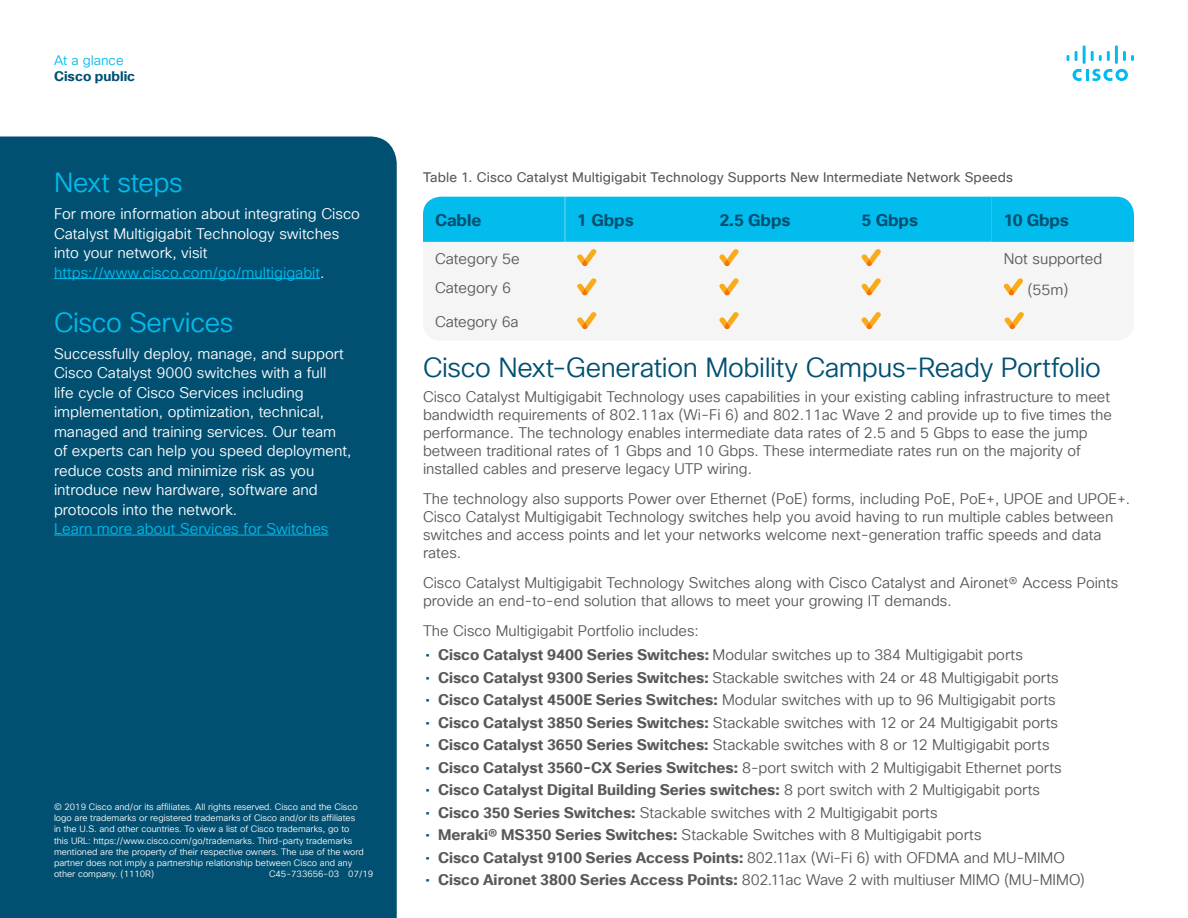
<style>
.page{position:relative;width:1188px;height:918px;background:#fff}
.page>*{position:absolute;margin:0;border:0;box-sizing:border-box;transform-origin:0 0}
.Body{font:27px "Cisco Sans TT Light";letter-spacing:-.015em;color:#005073}
.Subhead2_Blue{font:27px "Cisco Sans TT Light";letter-spacing:-.015em;color:#01bcec}
.Body-2{font:700 16.5px "Cisco Sans TT";color:#005073}
.Subhead3_Indigo{font:700 16.5px "Cisco Sans TT";letter-spacing:-.005em;color:#005073}
.Subhead3_Blue{font:700 16.5px "Cisco Sans TT";letter-spacing:-.005em;color:#005073}
.Body-3{font:15px/18px "Cisco Sans TT Light";color:#57585a}
.Body_White{font:15px/19.5px "Cisco Sans TT Light";color:#fff}
.t1{font:700 15px "Cisco Sans TT";color:#57585a}
.Bullet{font:15px "Cisco Sans TT Light";letter-spacing:-.005em;color:#57585a}
.FigureCaption{font:13.5px "Cisco Sans TT";letter-spacing:.01em;color:#57585a}
.t2{font:700 13.5px "Cisco Sans TT";color:#005073}
.t3{font:13.5px "Cisco Sans TT Light";color:#01bcec}
.t4{font:9px/11.2px "Cisco Sans TT Light";color:#fff}
.s1{color:#01bcec}
.s2{font-family:"Cisco Sans TT";color:#005073}
.s3{font-family:"Cisco Sans TT";font-weight:700}
.s4{font-weight:400;color:#005073}
.s5{font-family:"Cisco Sans TT Light";font-weight:400}
</style>
<div class="page">
<svg style="left:1073px;top:69px;width:55px;height:12px"></svg>
<svg style="left:1067px;top:55px;width:2px;height:6px"></svg>
<svg style="left:1075px;top:51px;width:3px;height:10px"></svg>
<hr style="left:1083px;top:45px;width:3px;height:19px;background:#01bcec">
<svg style="left:1091px;top:51px;width:19px;height:10px"></svg>
<hr style="left:1115px;top:45px;width:3px;height:19px;background:#01bcec">
<svg style="left:1123px;top:51px;width:11px;height:10px"></svg>
<div style="left:0;top:136px;width:397px;height:782px;background:#015072"></div>
<hr style="left:54px;top:278px;width:266px;height:1px;background:#01bcec">
<hr style="left:54px;top:535px;width:275px;height:1px;background:#01bcec">
<div style="left:423px;top:197px;width:711px;height:45px;background:#01bcec"></div>
<svg style="left:577px;top:249px;width:20px;height:17px"></svg>
<svg style="left:719px;top:249px;width:20px;height:17px"></svg>
<svg style="left:861px;top:249px;width:20px;height:17px"></svg>
<svg style="left:577px;top:278px;width:20px;height:17px"></svg>
<svg style="left:719px;top:278px;width:20px;height:17px"></svg>
<svg style="left:861px;top:278px;width:20px;height:17px"></svg>
<svg style="left:577px;top:312px;width:20px;height:17px"></svg>
<svg style="left:719px;top:312px;width:20px;height:17px"></svg>
<svg style="left:861px;top:312px;width:20px;height:17px"></svg>
<svg style="left:1003px;top:278px;width:21px;height:52px"></svg>
<p class="t3" style="left:54px;top:51px;width:71px">At a glance</p>
<p class="t2" style="left:54px;top:67px;width:83px">Cisco public</p>
<p class="Subhead2_Blue" style="left:54px;top:165px;width:130px">Next steps</p>
<p class="Body_White" style="left:54px;top:205px;width:308px">For more information about integrating Cisco Catalyst Multigigabit Technology switches into your network, visit <span class="s1">https://www.cisco.com/go/multigigabit</span>.</p>
<p class="Subhead2_Blue" style="left:54px;top:305px;width:181px">Cisco Services</p>
<p class="Body_White" style="left:54px;top:344px;width:299px">Successfully deploy, manage, and support Cisco Catalyst 9000 switches with a full<br>life cycle of Cisco Services including implementation, optimization, technical, managed and training services. Our team of experts can help you speed deployment, reduce costs and minimize risk as you introduce new hardware, software and protocols into the network.<br><span class="s1">Learn more about Services for Switches</span></p>
<p class="t4" style="left:54px;top:801px;width:311px">© 2019 Cisco and/or its affiliates. All rights reserved. Cisco and the Cisco logo are trademarks or registered trademarks of Cisco and/or its affiliates in the U.S. and other countries. To view a list of Cisco trademarks, go to this URL: https://www.cisco.com/go/trademarks. Third-party trademarks mentioned are the property of their respective owners. The use of the word partner does not imply a partnership relationship between Cisco and any other company. (1110R)</p>
<p class="t4" style="left:269px;top:869px;width:106px">C45-733656-03 07/19</p>
<p class="FigureCaption" style="left:423px;top:168px;width:592px">Table 1. Cisco Catalyst Multigigabit Technology Supports New Intermediate Network Speeds</p>
<p class="Subhead3_Blue" style="left:435px;top:209px;width:48px">Cable</p>
<p class="Body-2" style="left:577px;top:209px;width:58px">1 Gbps</p>
<p class="Body-2" style="left:719px;top:209px;width:73px">2.5 Gbps</p>
<p class="Body-2" style="left:862px;top:209px;width:58px">5 Gbps</p>
<p class="Subhead3_Indigo" style="left:1004px;top:209px;width:67px">10 Gbps</p>
<p class="Body-3" style="left:435px;top:250px;width:86px">Category 5e</p>
<p class="Body-3" style="left:1004px;top:250px;width:100px">Not supported</p>
<p class="Body-3" style="left:435px;top:279px;width:78px">Category 6</p>
<p class="Body-3" style="left:1028px;top:282px;width:43px">(55m)</p>
<p class="Bullet" style="left:435px;top:312px;width:85px">Category 6a</p>
<p class="Body" style="left:423px;top:350px;width:679px">Cisco Next-Generation Mobility Campus-Ready Portfolio</p>
<p class="Body-3" style="left:423px;top:389px;width:690px">Cisco Catalyst Multigigabit Technology uses capabilities in your existing cabling infrastructure to meet bandwidth requirements of 802.11ax (Wi-Fi 6) and 802.11ac Wave 2 and provide up to five times the performance. The technology enables intermediate data rates of 2.5 and 5 Gbps to ease the jump between traditional rates of 1 Gbps and 10 Gbps. These intermediate rates run on the majority of installed cables and preserve legacy UTP wiring.</p>
<p class="Body-3" style="left:423px;top:491px;width:709px">The technology also supports Power over Ethernet (PoE) forms, including PoE, PoE+, UPOE and UPOE+.<br>Cisco Catalyst Multigigabit Technology switches help you avoid having to run multiple cables between switches and access points and let your networks welcome next-generation traffic speeds and data rates.</p>
<p class="Body-3" style="left:423px;top:575px;width:697px">Cisco Catalyst Multigigabit Technology Switches along with Cisco Catalyst and Aironet® Access Points provide an end-to-end solution that allows to meet your growing IT demands.</p>
<p class="Body-3" style="left:423px;top:623px;width:277px">The Cisco Multigigabit Portfolio includes:</p>
<p class="Body-3" style="left:425px;top:647px;width:599px"><span class="s2">•</span> <span class="s3">Cisco Catalyst 9400 Series Switches:</span> Modular switches up to 384 Multigigabit ports</p>
<p class="Body-3" style="left:425px;top:669px;width:635px"><span class="s2">•</span> <span class="s3">Cisco Catalyst 9300 Series Switches:</span> Stackable switches with 24 or 48 Multigigabit ports</p>
<p class="Body-3" style="left:425px;top:692px;width:632px"><span class="s2">•</span> <span class="s3">Cisco Catalyst 4500E Series Switches:</span> Modular switches with up to 96 Multigigabit ports</p>
<p class="Body-3" style="left:425px;top:714px;width:634px"><span class="s2">•</span> <span class="s3">Cisco Catalyst 3850 Series Switches:</span> Stackable switches with 12 or 24 Multigigabit ports</p>
<p class="Body-3" style="left:425px;top:737px;width:626px"><span class="s2">•</span> <span class="s3">Cisco Catalyst 3650 Series Switches:</span> Stackable switches with 8 or 12 Multigigabit ports</p>
<p class="Body-3" style="left:425px;top:759px;width:638px"><span class="s2">•</span> <span class="s3">Cisco Catalyst 3560-CX Series Switches:</span> 8-port switch with 2 Multigigabit Ethernet ports</p>
<p class="t1" style="left:425px;top:780px;width:616px"><span class="s4">•</span> Cisco Catalyst Digital Building Series switches: <span class="s5">8 port switch with 2 Multigigabit ports</span></p>
<p class="Body-3" style="left:425px;top:804px;width:514px"><span class="s2">•</span> <span class="s3">Cisco 350 Series Switches:</span> Stackable switches with 2 Multigigabit ports</p>
<p class="Body-3" style="left:425px;top:827px;width:558px"><span class="s2">•</span> <span class="s3">Meraki® MS350 Series Switches:</span> Stackable Switches with 8 Multigigabit ports</p>
<p class="t1" style="left:425px;top:848px;width:641px"><span class="s4">•</span> Cisco Catalyst 9100 Series Access Points: <span class="s5">802.11ax (Wi-Fi 6) with OFDMA and MU-MIMO</span></p>
<p class="Body-3" style="left:425px;top:872px;width:661px"><span class="s2">•</span> <span class="s3">Cisco Aironet 3800 Series Access Points:</span> 802.11ac Wave 2 with multiuser MIMO (MU-MIMO)</p>
</div>
